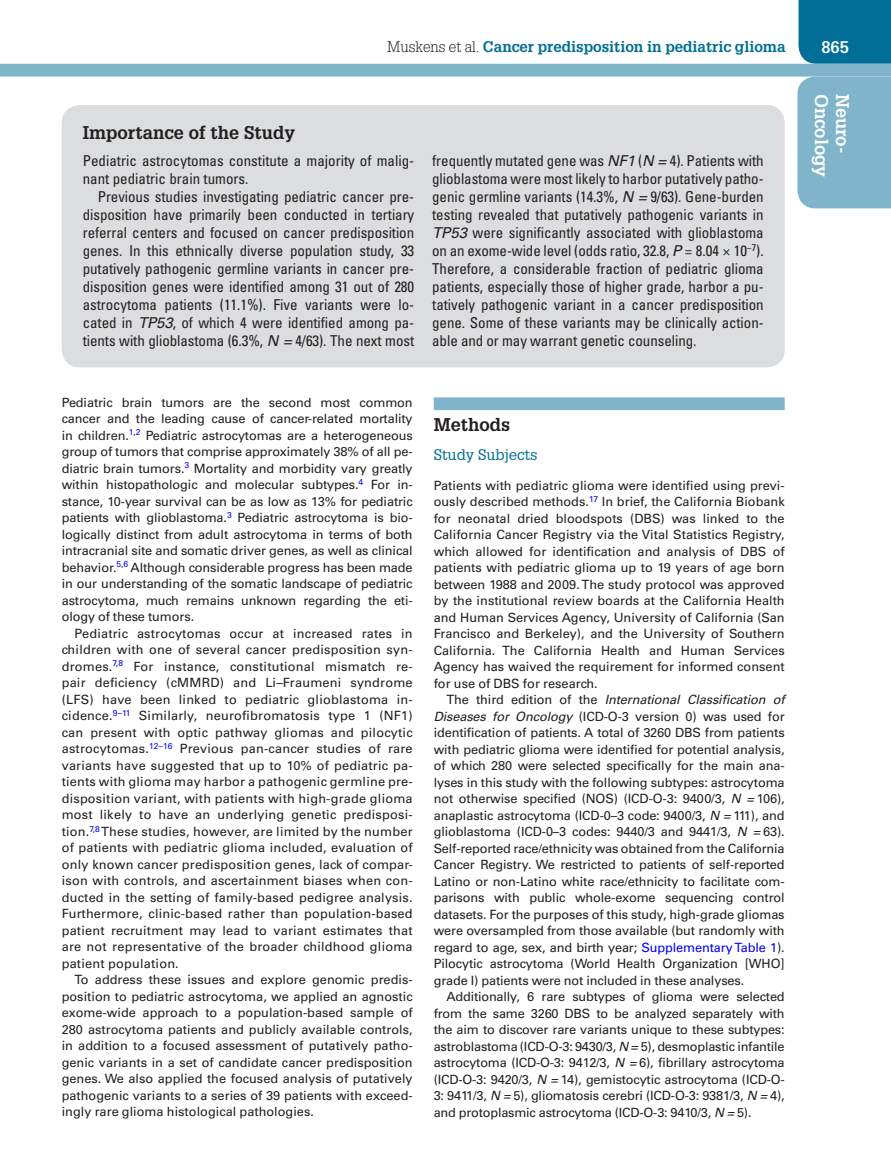
<style>
.page{position:relative;width:891px;height:1175px;background:#fff}
.page>*{position:absolute;margin:0;border:0;box-sizing:border-box;transform-origin:0 0}
.t1{font:700 18px "Glypha LT Std";color:#231f20}
.t2{font:700 18px "Glypha LT Std";color:#fff}
.t3{font:700 16.5px "Glypha LT Std";color:#fff}
.t4{font:condensed 15px/18px "Univers LT Std";letter-spacing:-.005em;color:#231f20;text-align:justify}
.t5{font:700 15px "Glypha LT Std";color:#006e96}
.t6{font:15px "Glypha LT Std";color:#006e96}
.t7{font:12.75px/16.5px "Univers LT Std";letter-spacing:-.01em;color:#231f20;text-align:justify}
.s1{font-weight:300;color:#231f20}
.s2{font-style:italic;font-stretch:normal}
.s3{font-style:italic}
.s4{color:#00f}
</style>
<div class="page">
<div style="left:799px;top:0;width:92px;height:64px;background:#006e96"></div>
<div style="left:797px;top:76px;width:94px;height:132px;background:#7fb4ca"></div>
<div style="left:0;top:64px;width:891px;height:12px;background:#7fb4ca"></div>
<div style="left:434px;top:397px;width:351px;height:13px;background:#7fb4ca"></div>
<div style="left:62px;top:105px;width:723px;height:262px;background:#dcdddf;border-radius:18px"></div>
<p class="t5" style="left:387px;top:37px;width:400px"><span class="s1">Muskens et al.</span> Cancer predisposition in pediatric glioma</p>
<p class="t3" style="left:821px;top:37px;width:29px">865</p>
<h1 class="t2" style="left:833px;top:94px;width:85px;rotate:90deg">Oncology</h1>
<h1 class="t2" style="left:854px;top:94px;width:61px;rotate:90deg">Neuro-</h1>
<h1 class="t1" style="left:83px;top:121px;width:214px">Importance of the Study</h1>
<p class="t4" style="left:83px;top:151px;width:333px">Pediatric astrocytomas constitute a majority of malig&shy;nant pediatric brain tumors.</p>
<p class="t4" style="left:83px;top:187px;width:333px;text-indent:15px">Previous studies investigating pediatric cancer pre&shy;disposition have primarily been conducted in tertiary referral centers and focused on cancer predisposition genes. In this ethnically diverse population study, 33 putatively pathogenic germline variants in cancer pre&shy;disposition genes were identified among 31 out of 280 astrocytoma patients (11.1%). Five variants were lo&shy;cated in <span class="s2">TP53</span>, of which 4 were identified among pa&shy;tients with glioblastoma (6.3%, <span class="s2">N =</span> 4/63). The next most</p>
<p class="t4" style="left:432px;top:151px;width:333px">frequently mutated gene was <span class="s2">NF1</span> (<span class="s2">N =</span> 4). Patients with glioblastoma were most likely to harbor putatively patho&shy;genic germline variants (14.3%, <span class="s2">N =</span> 9/63). Gene-burden testing revealed that putatively pathogenic variants in <span class="s2">TP53</span> were significantly associated with glioblastoma on an exome-wide level (odds ratio, 32.8, <span class="s2">P</span> = 8.04 × 10<sup>−7</sup>).<br>Therefore, a considerable fraction of pediatric glioma patients, especially those of higher grade, harbor a pu&shy;tatively pathogenic variant in a cancer predisposition gene. Some of these variants may be clinically action&shy;able and or may warrant genetic counseling.</p>
<p class="t7" style="left:62px;top:394px;width:353px">Pediatric brain tumors are the second most common cancer and the leading cause of cancer-related mortality in children.<sup>1</sup><sup>,</sup><sup>2</sup> Pediatric astrocytomas are a heterogeneous group of tumors that comprise approximately 38% of all pe&shy;diatric brain tumors.<sup>3</sup> Mortality and morbidity vary greatly within histopathologic and molecular subtypes.<sup>4</sup> For in&shy;stance, 10-year survival can be as low as 13% for pediatric patients with glioblastoma.<sup>3</sup> Pediatric astrocytoma is bio&shy;logically distinct from adult astrocytoma in terms of both intracranial site and somatic driver genes, as well as clinical behavior.<sup>5</sup><sup>,</sup><sup>6</sup> Although considerable progress has been made in our understanding of the somatic landscape of pediatric astrocytoma, much remains unknown regarding the eti&shy;ology of these tumors.</p>
<p class="t7" style="left:62px;top:625px;width:353px;text-indent:13px">Pediatric astrocytomas occur at increased rates in children with one of several cancer predisposition syn&shy;dromes.<sup>7</sup><sup>,</sup><sup>8</sup> For instance, constitutional mismatch re&shy;pair deficiency (cMMRD) and Li–Fraumeni syndrome (LFS) have been linked to pediatric glioblastoma in&shy;cidence.<sup>9–11</sup> Similarly, neurofibromatosis type 1 (NF1) can present with optic pathway gliomas and pilocytic astrocytomas.<sup>12–16</sup> Previous pan-cancer studies of rare variants have suggested that up to 10% of pediatric pa&shy;tients with glioma may harbor a pathogenic germline pre&shy;disposition variant, with patients with high-grade glioma most likely to have an underlying genetic predisposi&shy;tion.<sup>7</sup><sup>,</sup><sup>8</sup> These studies, however, are limited by the number of patients with pediatric glioma included, evaluation of only known cancer predisposition genes, lack of compar&shy;ison with controls, and ascertainment biases when con&shy;ducted in the setting of family-based pedigree analysis.<br>Furthermore, clinic-based rather than population-based patient recruitment may lead to variant estimates that are not representative of the broader childhood glioma patient population.</p>
<p class="t7" style="left:62px;top:971px;width:353px;text-indent:13px">To address these issues and explore genomic predis&shy;position to pediatric astrocytoma, we applied an agnostic exome-wide approach to a population-based sample of 280 astrocytoma patients and publicly available controls, in addition to a focused assessment of putatively patho&shy;genic variants in a set of candidate cancer predisposition genes. We also applied the focused analysis of putatively pathogenic variants to a series of 39 patients with exceed&shy;ingly rare glioma histological pathologies.</p>
<h1 class="t1" style="left:434px;top:413px;width:78px">Methods</h1>
<p class="t6" style="left:434px;top:446px;width:106px">Study Subjects</p>
<p class="t7" style="left:434px;top:477px;width:353px">Patients with pediatric glioma were identified using previ&shy;ously described methods.<sup>17</sup> In brief, the California Biobank for neonatal dried bloodspots (DBS) was linked to the California Cancer Registry via the Vital Statistics Registry, which allowed for identification and analysis of DBS of patients with pediatric glioma up to 19 years of age born between 1988 and 2009. The study protocol was approved by the institutional review boards at the California Health and Human Services Agency, University of California (San Francisco and Berkeley), and the University of Southern California. The California Health and Human Services Agency has waived the requirement for informed consent for use of DBS for research.</p>
<p class="t7" style="left:434px;top:691px;width:353px;text-indent:13px">The third edition of the <span class="s3">International Classification of Diseases for Oncology</span> (ICD-O-3 version 0) was used for identification of patients. A total of 3260 DBS from patients with pediatric glioma were identified for potential analysis, of which 280 were selected specifically for the main ana&shy;lyses in this study with the following subtypes: astrocytoma not otherwise specified (NOS) (ICD-O-3: 9400/3, <span class="s3">N =</span> 106), anaplastic astrocytoma (ICD-0–3 code: 9400/3, <span class="s3">N =</span> 111), and glioblastoma (ICD-0–3 codes: 9440/3 and 9441/3, <span class="s3">N =</span> 63).<br>Self-reported race/ethnicity was obtained from the California Cancer Registry. We restricted to patients of self-reported Latino or non-Latino white race/ethnicity to facilitate com&shy;parisons with public whole-exome sequencing control datasets. For the purposes of this study, high-grade gliomas were oversampled from those available (but randomly with regard to age, sex, and birth year; <span class="s4">Supplementary Table 1</span>).<br>Pilocytic astrocytoma (World Health Organization [WHO] grade I) patients were not included in these analyses.</p>
<p class="t7" style="left:434px;top:988px;width:353px;text-indent:13px">Additionally, 6 rare subtypes of glioma were selected from the same 3260 DBS to be analyzed separately with the aim to discover rare variants unique to these subtypes: astroblastoma (ICD-O-3: 9430/3, <span class="s3">N =</span> 5), desmoplastic infantile astrocytoma (ICD-O-3: 9412/3, <span class="s3">N =</span> 6), fibrillary astrocytoma (ICD-O-3: 9420/3, <span class="s3">N =</span> 14), gemistocytic astrocytoma (ICD-O-3: 9411/3, <span class="s3">N =</span> 5), gliomatosis cerebri (ICD-O-3: 9381/3, <span class="s3">N =</span> 4), and protoplasmic astrocytoma (ICD-O-3: 9410/3, <span class="s3">N =</span> 5).</p>
</div>
